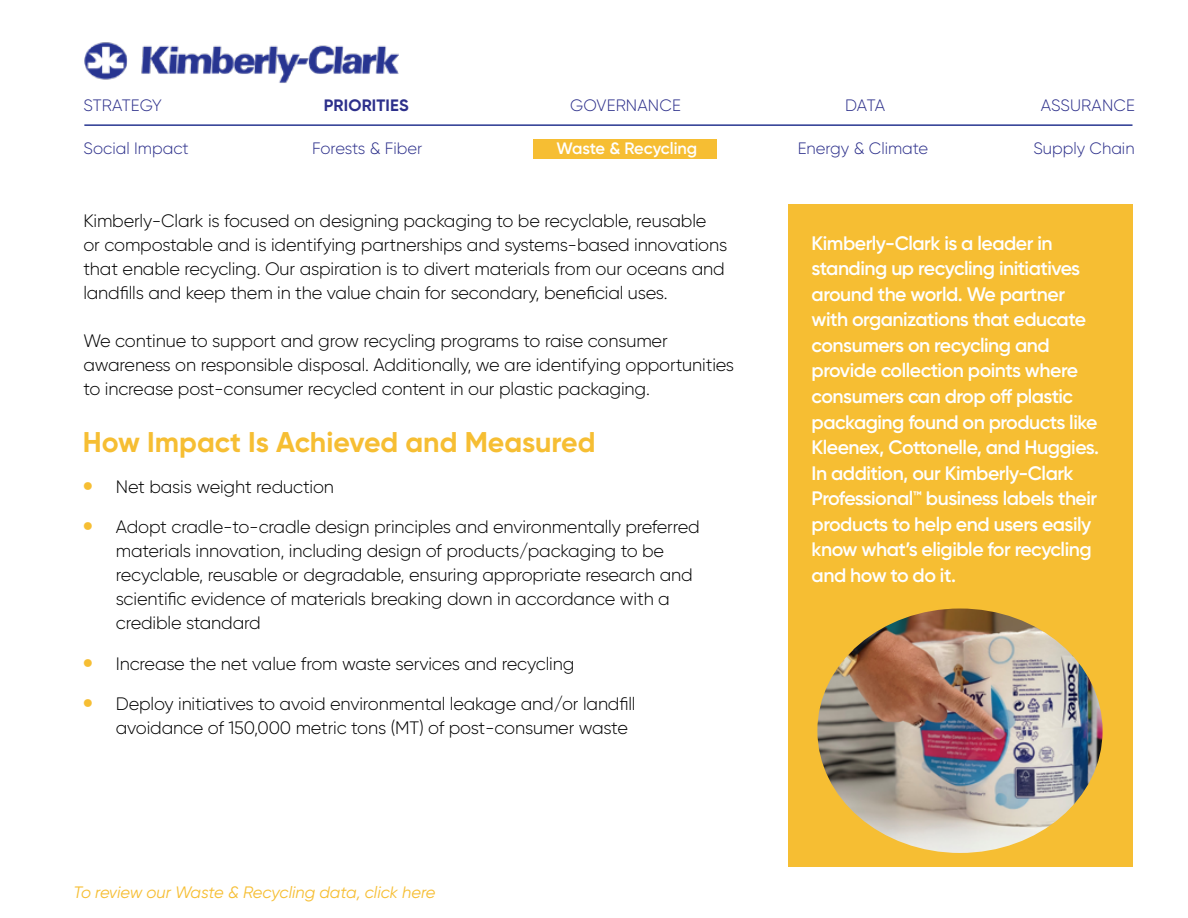
<style>
.page{position:relative;width:1188px;height:918px;background:#fff}
.page>*{position:absolute;margin:0;border:0;box-sizing:border-box;transform-origin:0 0}
.t1{font:700 28.5px "Gilroy";color:#f6be33}
.t2{font:600 19.5px/25.5px "Gilroy";letter-spacing:-.025em;color:#fff}
.t3{font:300 18px/24px "Gilroy";letter-spacing:-.01em;color:#000}
.t4{font:300 16.5px "Gilroy";color:#2d308b}
.t5{font:italic 16.5px "Gilroy";color:#f6be33}
.t6{font:600 16.5px "Gilroy";letter-spacing:-.005em;color:#fff}
.t7{font:700 16.5px "Gilroy";letter-spacing:.01em;color:#2d308b}
.s1{font-weight:700;font-size:28.5px;color:#f6be33}
</style>
<div class="page">
<hr style="left:84px;top:124px;width:1049px;height:2px;background:#283691">
<img style="left:84px;top:42px;width:314px;height:41px">
<div style="left:788px;top:205px;width:344px;height:662px;background:#f6be33"></div>
<img style="left:817px;top:609px;width:286px;height:244px">
<div style="left:533px;top:139px;width:184px;height:20px;background:#f6be33"></div>
<p class="t4" style="left:83px;top:95px;width:80px">STRATEGY</p>
<p class="t7" style="left:324px;top:95px;width:87px">PRIORITIES</p>
<p class="t4" style="left:570px;top:95px;width:112px">GOVERNANCE</p>
<p class="t4" style="left:845px;top:95px;width:42px">DATA</p>
<p class="t4" style="left:1041px;top:95px;width:95px">ASSURANCE</p>
<p class="t4" style="left:83px;top:138px;width:107px">Social Impact</p>
<p class="t4" style="left:312px;top:138px;width:112px">Forests &amp; Fiber</p>
<p class="t6" style="left:557px;top:138px;width:142px">Waste &amp; Recycling</p>
<p class="t4" style="left:798px;top:138px;width:132px">Energy &amp; Climate</p>
<p class="t4" style="left:1033px;top:138px;width:103px">Supply Chain</p>
<p class="t3" style="left:83px;top:208px;width:645px">Kimberly-Clark is focused on designing packaging to be recyclable, reusable or compostable and is identifying partnerships and systems-based innovations that enable recycling. Our aspiration is to divert materials from our oceans and landfills and keep them in the value chain for secondary, beneficial uses.</p>
<p class="t3" style="left:83px;top:328px;width:652px">We continue to support and grow recycling programs to raise consumer awareness on responsible disposal. Additionally, we are identifying opportunities to increase post-consumer recycled content in our plastic packaging.</p>
<h1 class="t1" style="left:83px;top:424px;width:514px">How Impact Is Achieved and Measured</h1>
<p class="t3" style="left:83px;top:474px;width:253px"><span class="s1">•</span> Net basis weight reduction</p>
<p class="t3" style="left:116px;top:515px;width:586px;text-indent:-33px"><span class="s1">•</span> Adopt cradle-to-cradle design principles and environmentally preferred materials innovation, including design of products/packaging to be recyclable, reusable or degradable, ensuring appropriate research and scientific evidence of materials breaking down in accordance with a credible standard</p>
<p class="t3" style="left:83px;top:651px;width:493px"><span class="s1">•</span> Increase the net value from waste services and recycling</p>
<p class="t3" style="left:116px;top:692px;width:521px;text-indent:-33px"><span class="s1">•</span> Deploy initiatives to avoid environmental leakage and/or landfill avoidance of 150,000 metric tons (MT) of post-consumer waste</p>
<p class="t5" style="left:74px;top:882px;width:363px">To review our Waste &amp; Recycling data, click here</p>
<p class="t2" style="left:812px;top:230px;width:289px">Kimberly-Clark is a leader in standing up recycling initiatives around the world. We partner with organizations that educate consumers on recycling and provide collection points where consumers can drop off plastic packaging found on products like<br>Kleenex, Cottonelle, and Huggies.<br>In addition, our Kimberly-Clark<br>Professional™ business labels their products to help end users easily know what’s eligible for recycling and how to do it.</p>
</div>
